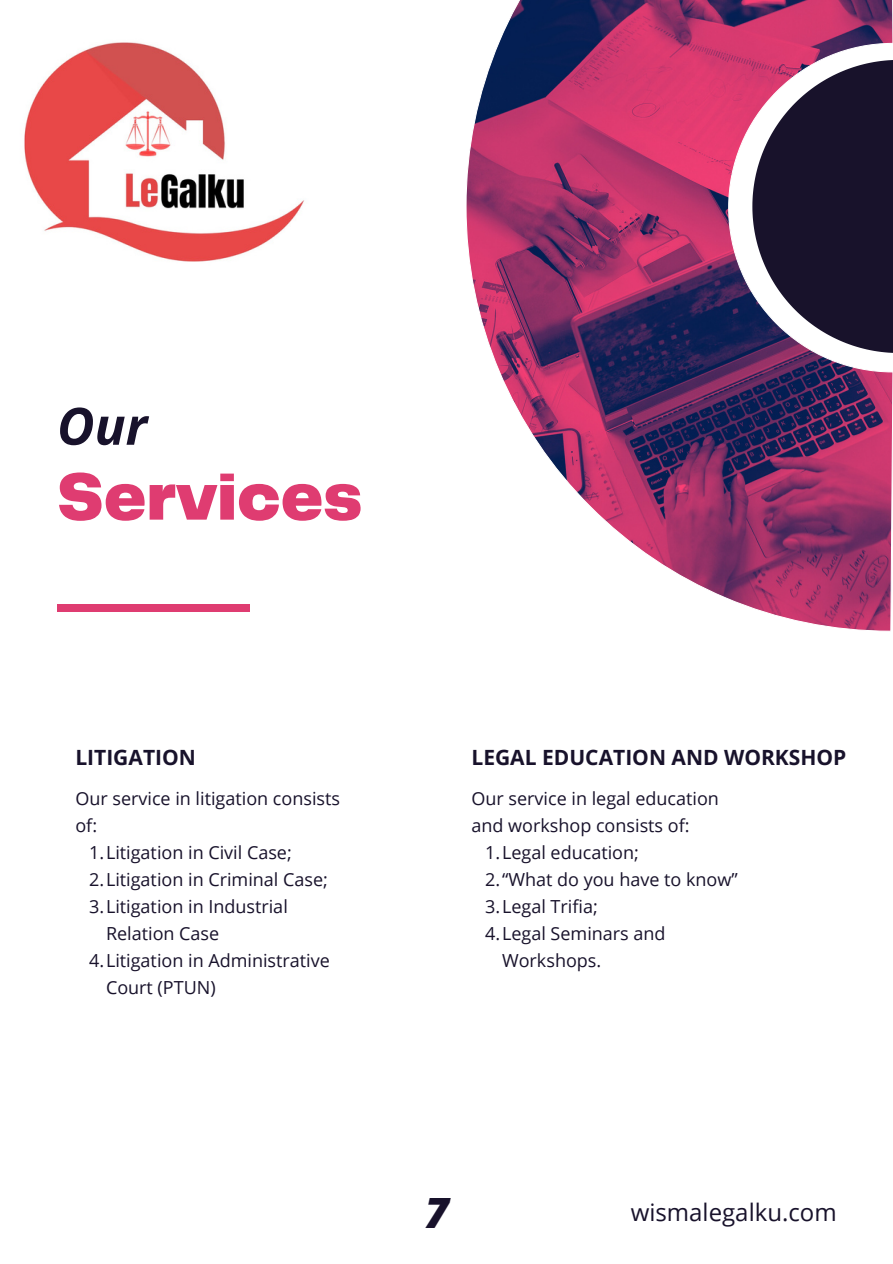
<style>
.page{position:relative;width:893px;height:1264px;background:#fff}
.page>*{position:absolute;margin:0;border:0;box-sizing:border-box;transform-origin:0 0}
.t1{font:900 69.15px "Telegraf";color:#df3c71}
.t2{font:italic 700 51.45px "Open Sans";color:#18122b}
.t3{font:italic 800 41.7px "Open Sans";color:#18122b}
.t4{font:24px "Open Sans";color:#18122b}
.t5{font:700 21px "Open Sans";color:#18122b}
.t6{font:18px/27px "Open Sans";color:#18122b}
</style>
<div class="page">
<svg style="left:466px;top:0;width:426px;height:631px"></svg>
<svg style="left:752px;top:60px;width:140px;height:292px"></svg>
<div style="left:57px;top:604px;width:193px;height:7px;background:#df3c71"></div>
<img style="left:24px;top:42px;width:281px;height:220px">
<h2 class="t2" style="left:57px;top:390px;width:92px">Our</h2>
<h1 class="t1" style="left:57px;top:467px;width:306px">Services</h1>
<p class="t5" style="left:75px;top:743px;width:122px">LITIGATION</p>
<p class="t6" style="left:75px;top:784px;width:266px">Our service in litigation consists of:</p>
<p class="t6" style="left:89px;top:838px;width:204px">1.Litigation in Civil Case;</p>
<h4 class="t6" style="left:89px;top:865px;width:240px">2.Litigation in Criminal Case;</h4>
<p class="t6" style="left:106px;top:892px;width:183px;text-indent:-17px">3.Litigation in Industrial<br>Relation Case</p>
<p class="t6" style="left:106px;top:946px;width:225px;text-indent:-17px">4.Litigation in Administrative<br>Court (PTUN)</p>
<p class="t5" style="left:471px;top:743px;width:376px">LEGAL EDUCATION AND WORKSHOP</p>
<p class="t6" style="left:471px;top:784px;width:249px">Our service in legal education and workshop consists of:</p>
<h4 class="t6" style="left:485px;top:838px;width:155px">1.Legal education;</h4>
<p class="t6" style="left:485px;top:865px;width:254px">2.“What do you have to know”</p>
<p class="t6" style="left:485px;top:892px;width:114px">3.Legal Trifia;</p>
<p class="t6" style="left:502px;top:919px;width:165px;text-indent:-17px">4.Legal Seminars and<br>Workshops.</p>
<p class="t3" style="left:425px;top:1183px;width:26px">7</p>
<p class="t4" style="left:630px;top:1195px;width:207px">wismalegalku.com</p>
</div>
